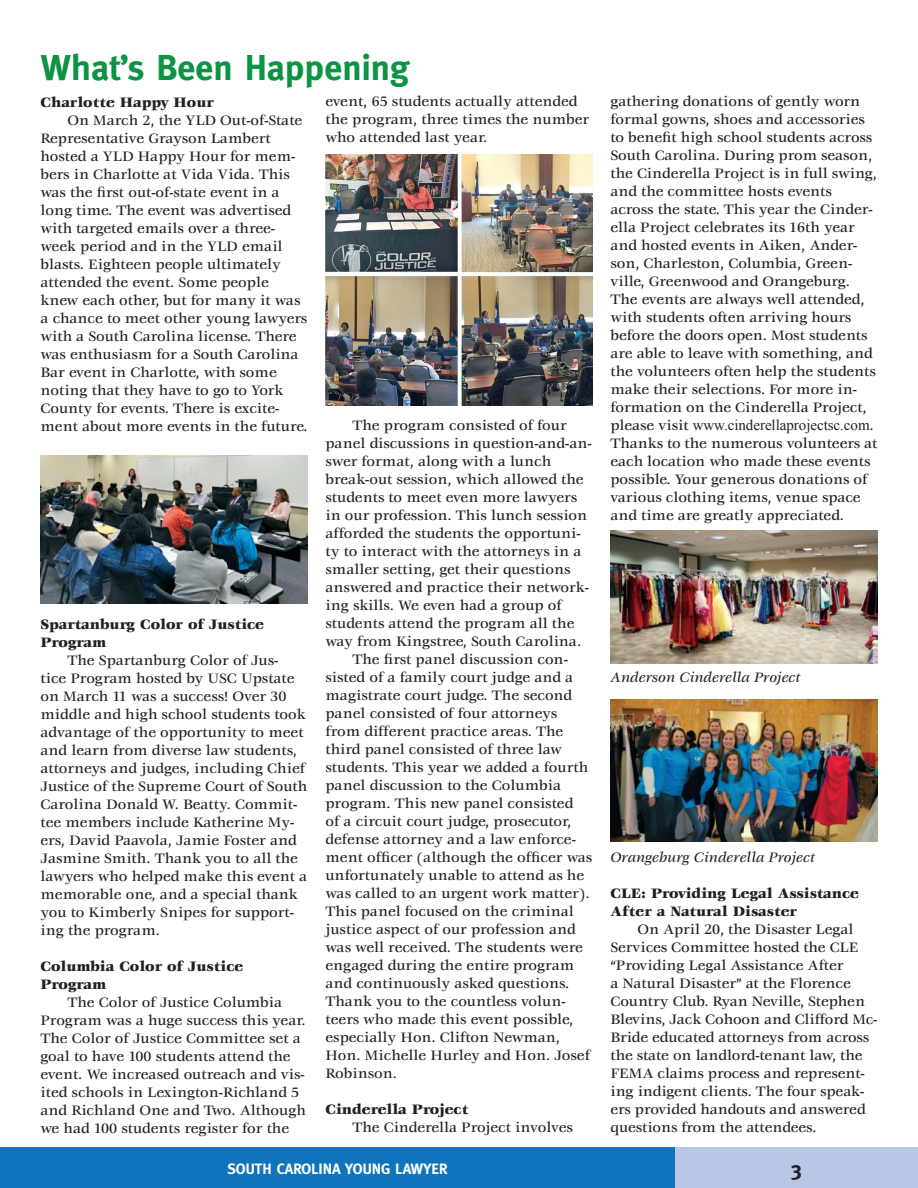
<style>
.page{position:relative;width:918px;height:1188px;background:#fff}
.page>*{position:absolute;margin:0;border:0;box-sizing:border-box;transform-origin:0 0}
.t1{font:700 36px "Meta";color:#0d9344}
.t2{font:700 21px "Meta";color:#231f20}
.t3{font:500 15px/18px "Veljovic";color:#231f20}
.t4{font:900 15px/18px "Veljovic";color:#231f20}
.t5{font:italic 500 15px "Veljovic";color:#231f20}
.t6{font:700 15px "Meta";color:#fff}
.s1{font-family:"Times New Roman";font-weight:400}
</style>
<div class="page">
<div style="left:675px;top:1148px;width:243px;height:40px;background:#b9c8e6"></div>
<div style="left:0;top:1148px;width:675px;height:40px;background:#1074bc"></div>
<img style="left:40px;top:455px;width:268px;height:149px">
<img style="left:610px;top:531px;width:268px;height:133px">
<img style="left:326px;top:154px;width:266px;height:252px">
<img style="left:610px;top:699px;width:268px;height:142px">
<p class="t1" style="left:40px;top:47px;width:371px">What’s Been Happening</p>
<p class="t4" style="left:40px;top:94px;width:175px">Charlotte Happy Hour</p>
<p class="t3" style="left:40px;top:112px;width:269px;text-indent:27px">On March 2, the YLD Out-of-State Representative Grayson Lambert hosted a YLD Happy Hour for mem&shy;bers in Charlotte at Vida Vida. This was the first out-of-state event in a long time. The event was advertised with targeted emails over a three&shy;week period and in the YLD email blasts. Eighteen people ultimately attended the event. Some people knew each other, but for many it was a chance to meet other young lawyers with a South Carolina license. There was enthusiasm for a South Carolina Bar event in Charlotte, with some noting that they have to go to York County for events. There is excite&shy;ment about more events in the future.</p>
<p class="t4" style="left:40px;top:616px;width:225px">Spartanburg Color of Justice<br>Program</p>
<p class="t3" style="left:40px;top:652px;width:268px;text-indent:27px">The Spartanburg Color of Jus&shy;tice Program hosted by USC Upstate on March 11 was a success! Over 30 middle and high school students took advantage of the opportunity to meet and learn from diverse law students, attorneys and judges, including Chief Justice of the Supreme Court of South Carolina Donald W. Beatty. Commit&shy;tee members include Katherine My&shy;ers, David Paavola, Jamie Foster and Jasmine Smith. Thank you to all the lawyers who helped make this event a memorable one, and a special thank you to Kimberly Snipes for support&shy;ing the program.</p>
<p class="t4" style="left:40px;top:958px;width:204px">Columbia Color of Justice<br>Program</p>
<p class="t3" style="left:40px;top:994px;width:267px;text-indent:27px">The Color of Justice Columbia Program was a huge success this year.<br>The Color of Justice Committee set a goal to have 100 students attend the event. We increased outreach and vis&shy;ited schools in Lexington-Richland 5 and Richland One and Two. Although we had 100 students register for the</p>
<p class="t3" style="left:326px;top:93px;width:265px">event, 65 students actually attended the program, three times the number who attended last year.</p>
<p class="t3" style="left:326px;top:417px;width:268px;text-indent:27px">The program consisted of four panel discussions in question-and-an&shy;swer format, along with a lunch break-out session, which allowed the students to meet even more lawyers in our profession. This lunch session afforded the students the opportuni&shy;ty to interact with the attorneys in a smaller setting, get their questions answered and practice their network&shy;ing skills. We even had a group of students attend the program all the way from Kingstree, South Carolina.</p>
<p class="t3" style="left:326px;top:651px;width:268px;text-indent:27px">The first panel discussion con&shy;sisted of a family court judge and a magistrate court judge. The second panel consisted of four attorneys from different practice areas. The third panel consisted of three law students. This year we added a fourth panel discussion to the Columbia program. This new panel consisted<br>of a circuit court judge, prosecutor, defense attorney and a law enforce&shy;ment officer (although the officer was unfortunately unable to attend as he was called to an urgent work matter).<br>This panel focused on the criminal justice aspect of our profession and was well received. The students were engaged during the entire program and continuously asked questions.<br>Thank you to the countless volun&shy;teers who made this event possible, especially Hon. Clifton Newman, Hon. Michelle Hurley and Hon. Josef Robinson.</p>
<p class="t4" style="left:326px;top:1101px;width:144px">Cinderella Project</p>
<p class="t3" style="left:352px;top:1119px;width:222px">The Cinderella Project involves</p>
<p class="t3" style="left:610px;top:93px;width:268px">gathering donations of gently worn formal gowns, shoes and accessories to benefit high school students across South Carolina. During prom season, the Cinderella Project is in full swing, and the committee hosts events across the state. This year the Cinder&shy;ella Project celebrates its 16th year and hosted events in Aiken, Ander&shy;son, Charleston, Columbia, Green&shy;ville, Greenwood and Orangeburg.<br>The events are always well attended, with students often arriving hours before the doors open. Most students are able to leave with something, and the volunteers often help the students make their selections. For more in&shy;formation on the Cinderella Project, please visit <span class="s1">www.cinderellaprojectsc.com</span>.<br>Thanks to the numerous volunteers at each location who made these events possible. Your generous donations of various clothing items, venue space and time are greatly appreciated.</p>
<p class="t5" style="left:610px;top:670px;width:192px">Anderson Cinderella Project</p>
<p class="t5" style="left:610px;top:850px;width:206px">Orangeburg Cinderella Project</p>
<p class="t4" style="left:610px;top:885px;width:250px">CLE: Providing Legal Assistance<br>After a Natural Disaster</p>
<p class="t3" style="left:610px;top:921px;width:268px;text-indent:27px">On April 20, the Disaster Legal Services Committee hosted the CLE “Providing Legal Assistance After<br>a Natural Disaster” at the Florence Country Club. Ryan Neville, Stephen Blevins, Jack Cohoon and Clifford Mc-Bride educated attorneys from across the state on landlord-tenant law, the FEMA claims process and represent&shy;ing indigent clients. The four speak&shy;ers provided handouts and answered questions from the attendees.</p>
<p class="t6" style="left:227px;top:1160px;width:222px">SOUTH CAROLINA YOUNG LAWYER</p>
<p class="t2" style="left:791px;top:1156px;width:13px">3</p>
</div>
